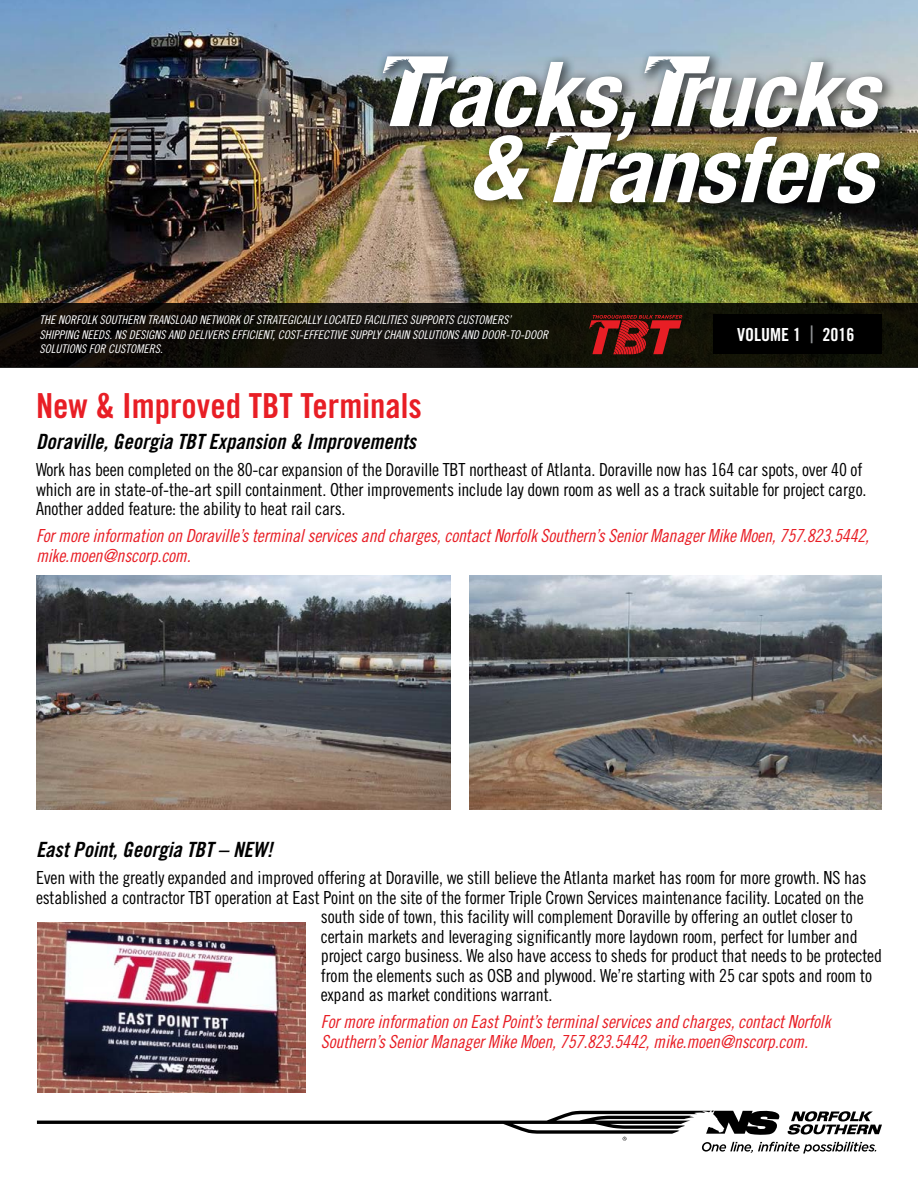
<style>
.page{position:relative;width:918px;height:1188px;background:#fff}
.page>*{position:absolute;margin:0;border:0;box-sizing:border-box;transform-origin:0 0}
.t1{font:34.5px "Trade Gothic LT Std Bd Cn 20";color:#e81e25}
.t2{font:21px "Trade Gothic LT Std Bd Cn 20 Obl";color:#000}
.t3{font:18px/19.5px "Trade Gothic LT Std Cn 18";letter-spacing:-.01em;color:#000}
.t4{font:18px/19.5px "Trade Gothic LT Std Cn 18 Obl";letter-spacing:-.01em;color:#e81e25}
.t5{font:18px "Trade Gothic LT Std Bd Cn 20";color:#fff}
.t6{font:12px/14.4px "Trade Gothic LT Std Cn 18 Obl";color:#fff}
.s1{font-family:"Trade Gothic LT Std Cn 18";font-size:24px;color:#939598}
</style>
<div class="page">
<svg style="left:37px;top:1110px;width:845px;height:43px"></svg>
<img style="left:0;top:0;width:918px;height:303px">
<div style="left:0;top:303px;width:918px;height:64px;background:linear-gradient(to right,#0f0b09,#131508)"></div>
<div style="left:375px;top:48px;width:522px;height:170px;background:#000;opacity:.58"></div>
<img style="left:383px;top:56px;width:501px;height:148px">
<div style="left:714px;top:315px;width:168px;height:39px;background:#000"></div>
<img style="left:470px;top:576px;width:412px;height:234px">
<img style="left:36px;top:576px;width:415px;height:234px">
<svg style="left:589px;top:315px;width:93px;height:39px;background:#771814"></svg>
<img style="left:38px;top:922px;width:268px;height:171px">
<p class="t6" style="left:40px;top:313px;width:510px">THE NORFOLK SOUTHERN TRANSLOAD NETWORK OF STRATEGICALLY LOCATED FACILITIES SUPPORTS CUSTOMERS’<br>SHIPPING NEEDS. NS DESIGNS AND DELIVERS EFFICIENT, COST-EFFECTIVE SUPPLY CHAIN SOLUTIONS AND DOOR-TO-DOOR<br>SOLUTIONS FOR CUSTOMERS.</p>
<p class="t5" style="left:737px;top:324px;width:119px">VOLUME 1 <span class="s1">|</span> 2016</p>
<h1 class="t1" style="left:36px;top:385px;width:387px">New &amp; Improved TBT Terminals</h1>
<p class="t2" style="left:36px;top:429px;width:382px">Doraville, Georgia TBT Expansion &amp; Improvements</p>
<p class="t3" style="left:36px;top:460px;width:832px">Work has been completed on the 80-car expansion of the Doraville TBT northeast of Atlanta. Doraville now has 164 car spots, over 40 of which are in state-of-the-art spill containment. Other improvements include lay down room as well as a track suitable for project cargo.<br>Another added feature: the ability to heat rail cars.</p>
<p class="t4" style="left:36px;top:527px;width:835px">For more information on Doraville’s terminal services and charges, contact Norfolk Southern’s Senior Manager Mike Moen, 757.823.5442, mike.moen@nscorp.com.</p>
<p class="t2" style="left:36px;top:837px;width:238px">East Point, Georgia TBT – NEW!</p>
<p class="t3" style="left:36px;top:868px;width:832px">Even with the greatly expanded and improved offering at Doraville, we still believe the Atlanta market has room for more growth. NS has</p>
<p class="t3" style="left:36px;top:888px;width:829px">established a contractor TBT operation at East Point on the site of the former Triple Crown Services maintenance facility. Located on the</p>
<p class="t3" style="left:321px;top:907px;width:533px">south side of town, this facility will complement Doraville by offering an outlet closer to</p>
<p class="t3" style="left:321px;top:927px;width:538px">certain markets and leveraging significantly more laydown room, perfect for lumber and</p>
<p class="t3" style="left:321px;top:946px;width:563px">project cargo business. We also have access to sheds for product that needs to be protected</p>
<p class="t3" style="left:321px;top:966px;width:553px">from the elements such as OSB and plywood. We’re starting with 25 car spots and room to</p>
<p class="t3" style="left:321px;top:985px;width:233px">expand as market conditions warrant.</p>
<p class="t4" style="left:321px;top:1013px;width:511px">For more information on East Point’s terminal services and charges, contact Norfolk<br>Southern’s Senior Manager Mike Moen, 757.823.5442, mike.moen@nscorp.com.</p>
</div>
